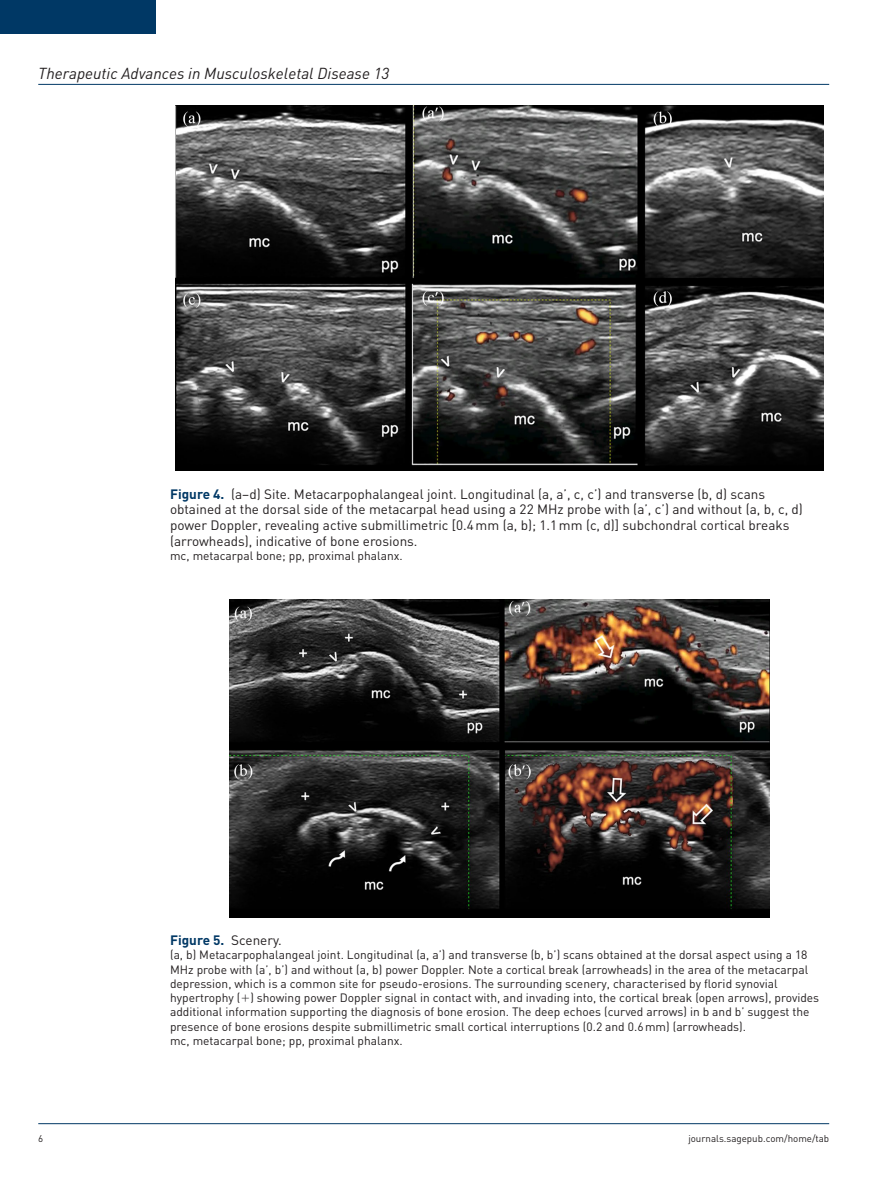
<style>
.page{position:relative;width:893px;height:1191px;background:#fff}
.page>*{position:absolute;margin:0;border:0;box-sizing:border-box;transform-origin:0 0}
.t1{font:italic 15.75px "DIN";color:#231f20}
.t2{font:13.5px/15.8px "DIN";color:#231f20}
.t3{font:700 13.5px "DIN";color:#003865}
.t4{font:12px/14.2px "DIN";color:#231f20}
.t5{font:9.75px "DIN";color:#231f20}
.s1{font-weight:700;color:#003865}
.s2{font-weight:400;color:#231f20}
</style>
<div class="page">
<hr style="left:38px;top:84px;width:791px;height:1px;background:#003865">
<hr style="left:38px;top:1123px;width:791px;height:1px;background:#003865">
<div style="left:0;top:0;width:155px;height:34px;background:#003865"></div>
<img style="left:176px;top:106px;width:648px;height:365px">
<img style="left:230px;top:599px;width:540px;height:318px">
<h1 class="t1" style="left:38px;top:63px;width:353px">Therapeutic Advances in Musculoskeletal Disease 13</h1>
<p class="t2" style="left:170px;top:485px;width:634px"><span class="s1">Figure 4.</span> (a–d) Site. Metacarpophalangeal joint. Longitudinal (a, a’, c, c’) and transverse (b, d) scans obtained at the dorsal side of the metacarpal head using a 22 MHz probe with (a’, c’) and without (a, b, c, d) power Doppler, revealing active submillimetric [0.4mm (a, b); 1.1mm (c, d)] subchondral cortical breaks (arrowheads), indicative of bone erosions.</p>
<p class="t4" style="left:170px;top:548px;width:234px">mc, metacarpal bone; pp, proximal phalanx.</p>
<p class="t3" style="left:170px;top:931px;width:113px">Figure 5. <span class="s2">Scenery.</span></p>
<p class="t4" style="left:170px;top:947px;width:651px">(a, b) Metacarpophalangeal joint. Longitudinal (a, a’) and transverse (b, b’) scans obtained at the dorsal aspect using a 18<br>MHz probe with (a’, b’) and without (a, b) power Doppler. Note a cortical break (arrowheads) in the area of the metacarpal depression, which is a common site for pseudo-erosions. The surrounding scenery, characterised by florid synovial hypertrophy ( ) showing power Doppler signal in contact with, and invading into, the cortical break (open arrows), provides additional information supporting the diagnosis of bone erosion. The deep echoes (curved arrows) in b and b’ suggest the presence of bone erosions despite submillimetric small cortical interruptions (0.2 and 0.6mm) (arrowheads).<br>mc, metacarpal bone; pp, proximal phalanx.</p>
<p class="t5" style="left:38px;top:1132px;width:7px">6</p>
<p class="t5" style="left:688px;top:1132px;width:142px">journals.sagepub.com/home/tab</p>
</div>
